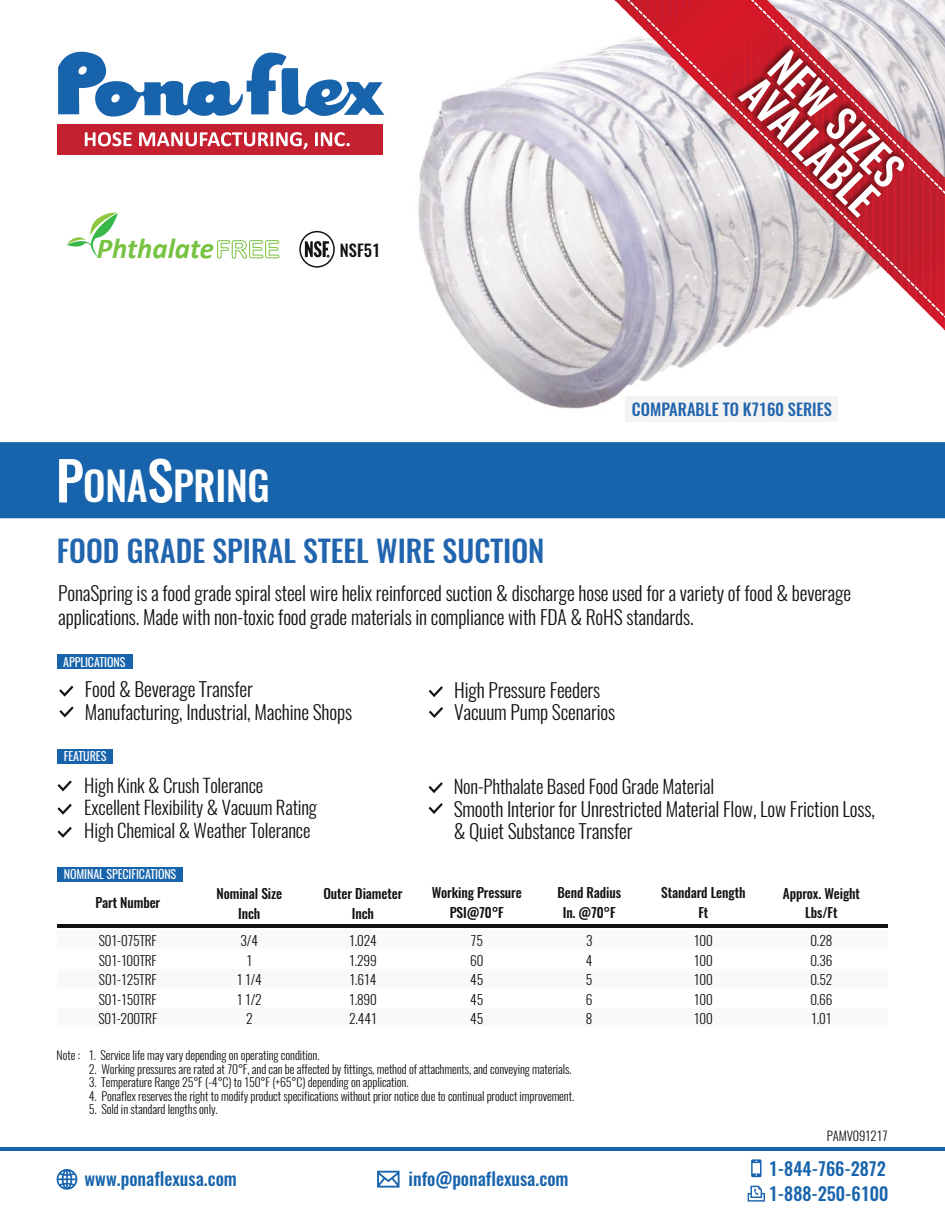
<style>
.page{position:relative;width:945px;height:1215px;background:#fff}
.page>*{position:absolute;margin:0;border:0;box-sizing:border-box;transform-origin:0 0}
.t1{font:500 41.7px/38.2px "Oswald";color:#fff}
.t2{font:500 39.9px "Oswald";letter-spacing:-.01em;color:#fff}
.t3{font:500 30px "Oswald";color:#2165ae}
.t4{font:italic 700 28.95px "Calibri";color:#77c241}
.t5{font:300 19.5px/22.5px "Oswald";letter-spacing:-.01em;color:#111212}
.t6{font:300 18.75px/22.5px "Oswald";letter-spacing:-.01em;color:#111212}
.t7{font:500 18.15px/25.3px "Oswald";color:#1864ac}
.t8{font:500 16.5px "Oswald";color:#2165ae}
.t9{font:500 16.5px "Oswald";color:#111212}
.t10{font:300 13.5px/19.5px "Oswald";letter-spacing:-.01em;color:#111212;text-align:justify}
.t11{font:500 13.5px/19.5px "Oswald";letter-spacing:-.01em;color:#111212;text-align:center}
.t12{font:300 12.75px "Oswald";letter-spacing:-.01em;color:#111212}
.t13{font:300 12px "Oswald";letter-spacing:-.01em;color:#111212}
.t14{font:12px "Oswald";letter-spacing:-.01em;color:#fff}
.s1{font-size:53.7px}
</style>
<div class="page">
<div style="left:57px;top:930px;width:831px;height:18px;background:#f9f9f9"></div>
<div style="left:57px;top:969px;width:831px;height:19px;background:#f9f9f9"></div>
<div style="left:57px;top:1008px;width:831px;height:19px;background:#f9f9f9"></div>
<div style="left:0;top:442px;width:945px;height:76px;background:#1864ac"></div>
<div style="left:57px;top:867px;width:126px;height:14px;background:#1864ac"></div>
<hr style="left:57px;top:925px;width:831px;height:3px;background:#111212">
<div style="left:57px;top:124px;width:326px;height:31px;background:#c42030"></div>
<svg style="left:85px;top:132px;width:47px;height:14px"></svg>
<svg style="left:139px;top:132px;width:168px;height:17px"></svg>
<svg style="left:315px;top:132px;width:35px;height:14px"></svg>
<svg style="left:58px;top:51px;width:326px;height:66px"></svg>
<img style="left:418px;top:0;width:527px;height:419px">
<svg style="left:67px;top:212px;width:51px;height:46px"></svg>
<svg style="left:217px;top:240px;width:63px;height:19px"></svg>
<svg style="left:305px;top:241px;width:24px;height:16px"></svg>
<div style="left:299px;top:231px;width:36px;height:37px;border:2px solid #121314;border-radius:50%"></div>
<div style="left:626px;top:397px;width:212px;height:25px;background:#f4f3f3"></div>
<hr style="left:0;top:1147px;width:945px;height:3px;background:#1864ac">
<svg style="left:377px;top:1171px;width:23px;height:17px"></svg>
<svg style="left:57px;top:1169px;width:20px;height:21px"></svg>
<svg style="left:751px;top:1159px;width:10px;height:18px"></svg>
<svg style="left:748px;top:1186px;width:17px;height:16px"></svg>
<div style="left:57px;top:749px;width:56px;height:15px;background:#1864ac"></div>
<svg style="left:58px;top:780px;width:14px;height:11px"></svg>
<svg style="left:58px;top:804px;width:14px;height:11px"></svg>
<svg style="left:58px;top:827px;width:14px;height:11px"></svg>
<svg style="left:429px;top:782px;width:14px;height:11px"></svg>
<svg style="left:429px;top:803px;width:14px;height:11px"></svg>
<svg style="left:429px;top:686px;width:14px;height:11px"></svg>
<svg style="left:429px;top:707px;width:14px;height:11px"></svg>
<svg style="left:59px;top:686px;width:14px;height:11px"></svg>
<svg style="left:59px;top:706px;width:15px;height:11px"></svg>
<div style="left:57px;top:654px;width:76px;height:15px;background:#1864ac"></div>
<svg style="left:615px;top:0;width:330px;height:330px"></svg>
<svg style="left:626px;top:0;width:319px;height:320px"></svg>
<img style="left:669px;top:0;width:276px;height:280px">
<h3 class="t4" style="left:97px;top:230px;width:119px">Phthalate</h3>
<p class="t9" style="left:340px;top:238px;width:42px">NSF51</p>
<h2 class="t2" style="left:56px;top:458px;width:215px"><span class="s1">P</span>ONA<span class="s1">S</span>PRING</h2>
<h3 class="t3" style="left:57px;top:530px;width:489px">FOOD GRADE SPIRAL STEEL WIRE SUCTION</h3>
<h1 class="t1" style="left:789px;top:45px;width:173px;rotate:45deg">NEW SIZES<br>AVAILABLE</h1>
<p class="t8" style="left:632px;top:398px;width:201px">COMPARABLE TO K7160 SERIES</p>
<p class="t5" style="left:58px;top:581px;width:794px;line-height:24px">PonaSpring is a food grade spiral steel wire helix reinforced suction &amp; discharge hose used for a variety of food &amp; beverage applications. Made with non-toxic food grade materials in compliance with FDA &amp; RoHS standards.</p>
<p class="t14" style="left:63px;top:654px;width:64px">APPLICATIONS</p>
<p class="t5" style="left:85px;top:678px;width:269px">Food &amp; Beverage Transfer<br>Manufacturing, Industrial, Machine Shops</p>
<p class="t5" style="left:454px;top:679px;width:163px">High Pressure Feeders<br>Vacuum Pump Scenarios</p>
<p class="t14" style="left:64px;top:748px;width:44px">FEATURES</p>
<p class="t6" style="left:84px;top:774px;width:234px">High Kink &amp; Crush Tolerance<br>Excellent Flexibility &amp; Vacuum Rating<br>High Chemical &amp; Weather Tolerance</p>
<p class="t6" style="left:454px;top:775px;width:262px">Non-Phthalate Based Food Grade Material</p>
<p class="t5" style="left:454px;top:797px;width:423px">Smooth Interior for Unrestricted Material Flow, Low Friction Loss, &amp; Quiet Substance Transfer</p>
<p class="t14" style="left:64px;top:866px;width:114px">NOMINAL SPECIFICATIONS</p>
<p class="t11" style="left:95px;top:893px;width:66px">Part Number</p>
<p class="t10" style="left:98px;top:931px;width:60px">S01-075TRF S01-100TRF S01-125TRF S01-150TRF S01-200TRF</p>
<p class="t11" style="left:217px;top:884px;width:67px">Nominal Size<br>Inch</p>
<p class="t10" style="left:237px;top:931px;width:27px;text-align:center">3/4<br>1<br>1 1/4<br>1 1/2<br>2</p>
<p class="t11" style="left:324px;top:884px;width:80px">Outer Diameter<br>Inch</p>
<p class="t10" style="left:349px;top:931px;width:29px">1.024<br>1.299<br>1.614<br>1.890<br>2.441</p>
<p class="t11" style="left:432px;top:883px;width:92px">Working Pressure<br>PSI@70°F</p>
<p class="t10" style="left:470px;top:931px;width:15px">75<br>60<br>45<br>45<br>45</p>
<p class="t11" style="left:557px;top:883px;width:65px">Bend Radius<br>In. @70°F</p>
<p class="t10" style="left:586px;top:931px;width:8px">3<br>4<br>5<br>6<br>8</p>
<p class="t13" style="left:57px;top:1047px;width:264px">Note : 1. Service life may vary depending on operating condition.</p>
<p class="t13" style="left:89px;top:1061px;width:484px">2. Working pressures are rated at 70°F, and can be affected by fittings, method of attachments, and conveying materials.</p>
<p class="t13" style="left:89px;top:1074px;width:321px">3. Temperature Range 25°F (-4°C) to 150°F (+65°C) depending on application.</p>
<p class="t13" style="left:89px;top:1088px;width:487px">4. Ponaflex reserves the right to modify product specifications without prior notice due to continual product improvement.</p>
<p class="t13" style="left:89px;top:1101px;width:130px">5. Sold in standard lengths only.</p>
<p class="t11" style="left:661px;top:883px;width:86px">Standard Length<br>Ft</p>
<p class="t10" style="left:694px;top:931px;width:20px">100<br>100<br>100<br>100<br>100</p>
<p class="t11" style="left:783px;top:884px;width:79px">Approx. Weight<br>Lbs/Ft</p>
<p class="t10" style="left:810px;top:931px;width:24px">0.28<br>0.36<br>0.52<br>0.66<br>1.01</p>
<p class="t12" style="left:827px;top:1128px;width:62px">PAMV091217</p>
<p class="t7" style="left:85px;top:1167px;width:154px">www.ponaflexusa.com</p>
<p class="t7" style="left:409px;top:1167px;width:161px">info@ponaflexusa.com</p>
<p class="t7" style="left:769px;top:1156px;width:121px">1-844-766-2872<br>1-888-250-6100</p>
</div>
